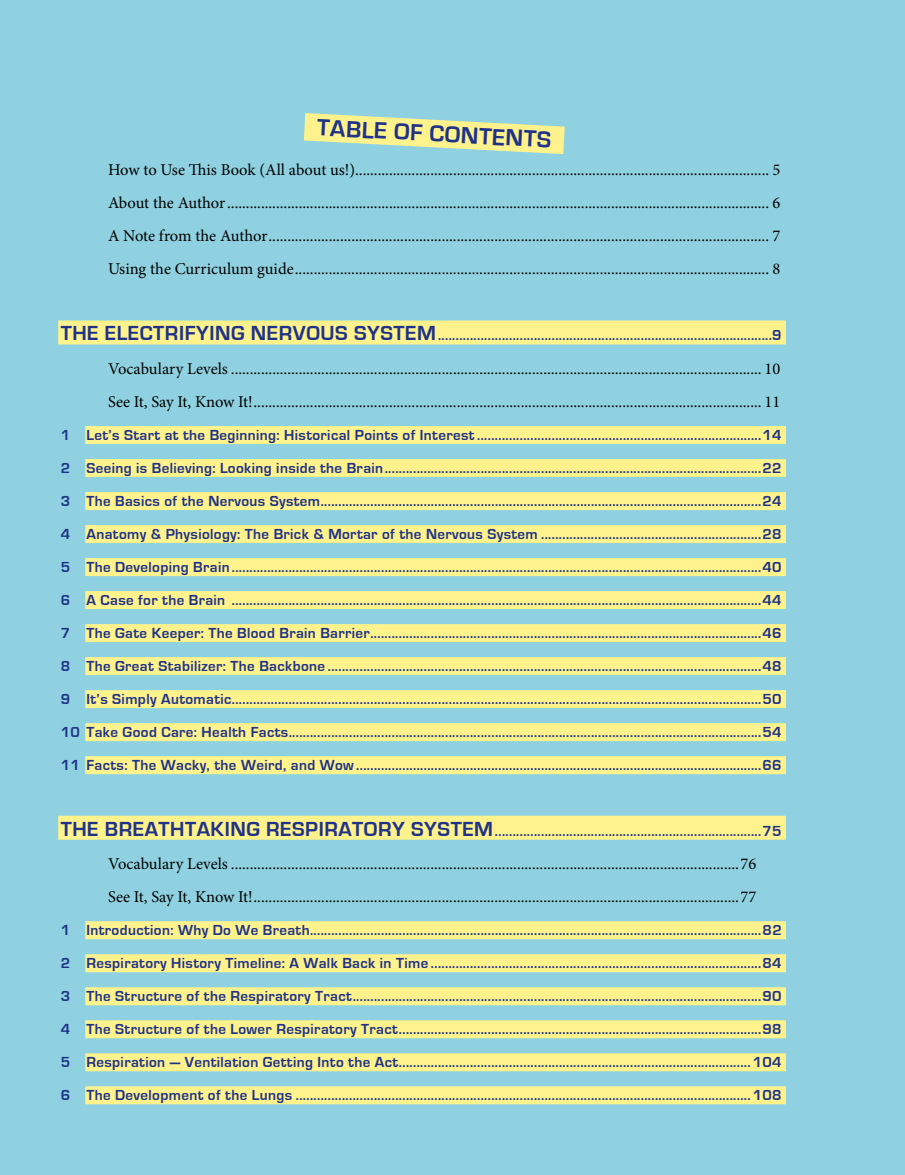
<style>
.page{position:relative;width:905px;height:1175px;background:#8fd1e0}
.page>*{position:absolute;margin:0;border:0;box-sizing:border-box;transform-origin:0 0}
.t1{font:700 24px "Eurostile";color:#1f3288}
.t2{font:16.5px/33px "Minion Pro";letter-spacing:-.005em;color:#000}
.t3{font:700 15px "Eurostile";letter-spacing:.025em;color:#1f3288}
.s1{font-size:21px}
</style>
<div class="page">
<div style="left:58px;top:320px;width:728px;height:24px;background:#fef28d"></div>
<div style="left:85px;top:426px;width:701px;height:18px;background:#fef28d"></div>
<div style="left:85px;top:459px;width:701px;height:18px;background:#fef28d"></div>
<div style="left:85px;top:492px;width:701px;height:18px;background:#fef28d"></div>
<div style="left:85px;top:525px;width:701px;height:18px;background:#fef28d"></div>
<div style="left:85px;top:558px;width:701px;height:18px;background:#fef28d"></div>
<div style="left:85px;top:591px;width:701px;height:18px;background:#fef28d"></div>
<div style="left:85px;top:624px;width:701px;height:18px;background:#fef28d"></div>
<div style="left:85px;top:657px;width:701px;height:18px;background:#fef28d"></div>
<div style="left:85px;top:690px;width:701px;height:18px;background:#fef28d"></div>
<div style="left:85px;top:723px;width:701px;height:18px;background:#fef28d"></div>
<div style="left:85px;top:756px;width:701px;height:18px;background:#fef28d"></div>
<div style="left:58px;top:815px;width:728px;height:24px;background:#fef28d"></div>
<div style="left:85px;top:921px;width:701px;height:18px;background:#fef28d"></div>
<div style="left:85px;top:954px;width:701px;height:18px;background:#fef28d"></div>
<div style="left:85px;top:987px;width:701px;height:18px;background:#fef28d"></div>
<div style="left:85px;top:1020px;width:701px;height:18px;background:#fef28d"></div>
<div style="left:85px;top:1053px;width:701px;height:18px;background:#fef28d"></div>
<div style="left:85px;top:1086px;width:701px;height:18px;background:#fef28d"></div>
<svg style="left:304px;top:113px;width:260px;height:41px"></svg>
<h1 class="t1" style="left:318px;top:114px;width:236px;rotate:3deg">TABLE OF CONTENTS</h1>
<p class="t2" style="left:108px;top:154px;width:674px;text-align:justify">How to Use This Book (All about us!).............................................................................................................. 5<br>About the Author................................................................................................................................................ 6<br>A Note from the Author..................................................................................................................................... 7<br>Using the Curriculum guide.............................................................................................................................. 8</p>
<p class="t3" style="left:61px;top:327px;width:722px"><span class="s1">THE ELECTRIFYING NERVOUS SYSTEM</span>..............................................................................................9</p>
<p class="t2" style="left:108px;top:352px;width:674px">Vocabulary Levels ............................................................................................................................................. 10<br>See It, Say It, Know It!....................................................................................................................................... 11</p>
<p class="t3" style="left:61px;top:426px;width:722px">1 Let’s Start at the Beginning: Historical Points of Interest................................................................................14</p>
<p class="t3" style="left:61px;top:459px;width:722px">2 Seeing is Believing: Looking inside the Brain..........................................................................................................22</p>
<p class="t3" style="left:61px;top:492px;width:722px">3 The Basics of the Nervous System............................................................................................................................24</p>
<p class="t3" style="left:61px;top:525px;width:722px">4 Anatomy &amp; Physiology: The Brick &amp; Mortar of the Nervous System ..............................................................28</p>
<p class="t3" style="left:61px;top:558px;width:722px">5 The Developing Brain .....................................................................................................................................................40</p>
<p class="t3" style="left:61px;top:591px;width:722px">6 A Case for the Brain .....................................................................................................................................................44</p>
<p class="t3" style="left:61px;top:624px;width:722px">7 The Gate Keeper: The Blood Brain Barrier..............................................................................................................46</p>
<p class="t3" style="left:61px;top:657px;width:722px">8 The Great Stabilizer: The Backbone ..........................................................................................................................48</p>
<p class="t3" style="left:61px;top:690px;width:722px">9 It’s Simply Automatic.....................................................................................................................................................50</p>
<p class="t3" style="left:61px;top:723px;width:722px">10 Take Good Care: Health Facts.....................................................................................................................................54</p>
<p class="t3" style="left:61px;top:756px;width:722px">11 Facts: The Wacky, the Weird, and Wow ..................................................................................................................66</p>
<p class="t3" style="left:61px;top:822px;width:722px"><span class="s1">THE BREATHTAKING RESPIRATORY SYSTEM</span>...........................................................................75</p>
<p class="t2" style="left:108px;top:847px;width:650px">Vocabulary Levels .......................................................................................................................................76<br>See It, Say It, Know It!.................................................................................................................................77</p>
<p class="t3" style="left:61px;top:921px;width:722px">1 Introduction: Why Do We Breath...............................................................................................................................82</p>
<p class="t3" style="left:61px;top:954px;width:722px">2 Respiratory History Timeline: A Walk Back in Time .............................................................................................84</p>
<p class="t3" style="left:61px;top:987px;width:722px">3 The Structure of the Respiratory Tract...................................................................................................................90</p>
<p class="t3" style="left:61px;top:1020px;width:722px">4 The Structure of the Lower Respiratory Tract......................................................................................................98</p>
<p class="t3" style="left:61px;top:1053px;width:722px">5 Respiration — Ventilation Getting Into the Act...................................................................................................104</p>
<p class="t3" style="left:61px;top:1086px;width:722px">6 The Development of the Lungs ................................................................................................................................108</p>
</div>
